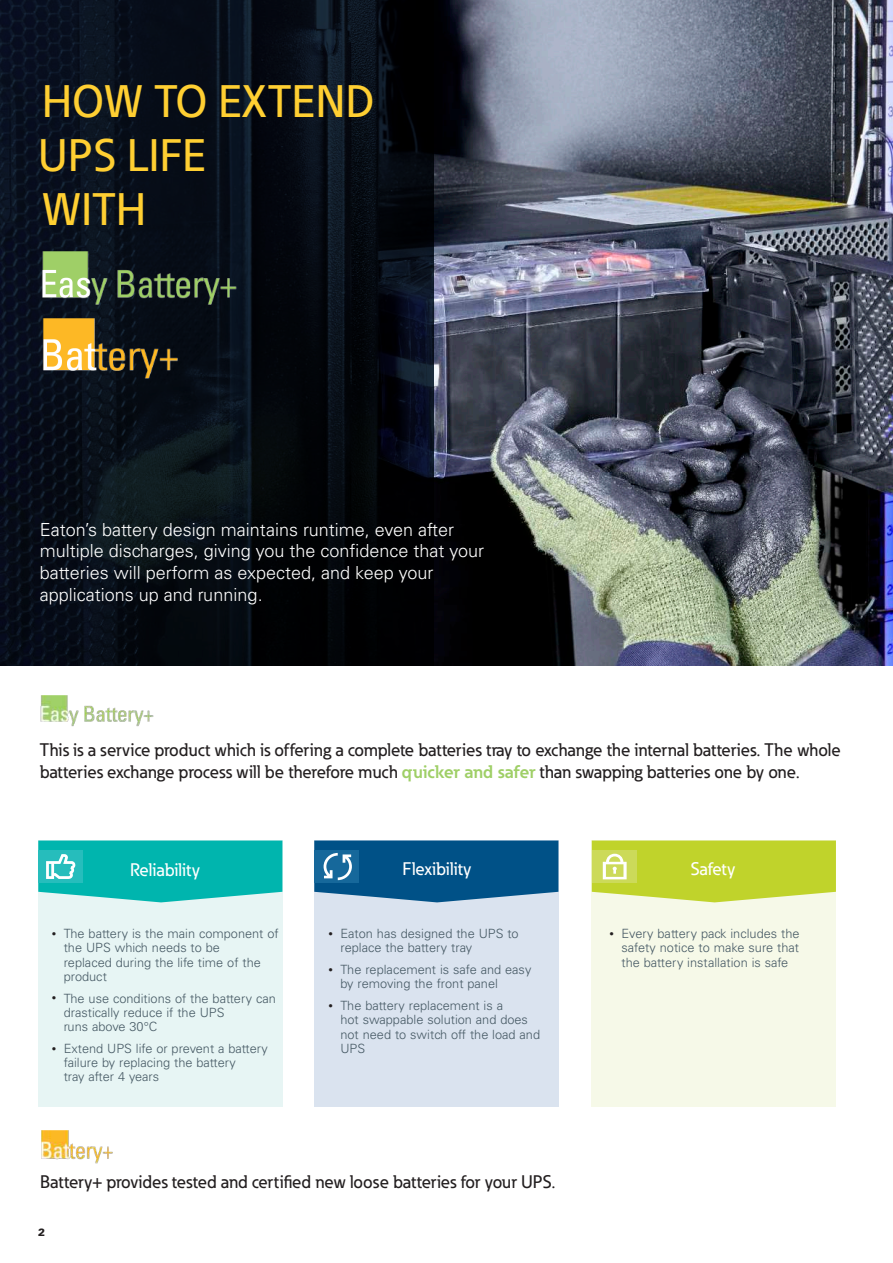
<style>
.page{position:relative;width:893px;height:1263px;background:#fff}
.page>*{position:absolute;margin:0;border:0;box-sizing:border-box;transform-origin:0 0}
.t1{font:500 45px/54px "Eaton";letter-spacing:.01em;color:#ffcf32}
.t2{font:500 18px/21.6px "Eaton";color:#231f20}
.t3{font:300 18px/21.6px "Univers LT Std";color:#fff}
.t4{font:500 18px "Eaton";color:#fff}
.t5{font:300 12.75px/14.2px "Univers LT Std";color:#475a65}
.t6{font:900 10.5px "Univers LT Std";color:#231f20}
.s1{font-weight:700;color:#9fcf67}
.s2{font-size:9px;color:#231f20}
</style>
<div class="page">
<div style="left:314px;top:840px;width:244px;height:267px;background:#dae3ef"></div>
<div style="left:38px;top:840px;width:244px;height:267px;background:#e7f5f4"></div>
<img style="left:433px;top:0;width:460px;height:666px">
<svg style="left:0;top:0;width:433px;height:666px;background:#060c15"></svg>
<div style="left:592px;top:840px;width:244px;height:267px;background:#f6f9e8"></div>
<svg style="left:38px;top:840px;width:244px;height:62px;background:#1cbcb6"></svg>
<svg style="left:314px;top:840px;width:244px;height:62px;background:#196293"></svg>
<svg style="left:592px;top:840px;width:244px;height:62px;background:#c6d743"></svg>
<img style="left:40px;top:251px;width:197px;height:55px">
<img style="left:40px;top:319px;width:139px;height:62px">
<img style="left:41px;top:1131px;width:72px;height:32px">
<img style="left:40px;top:695px;width:113px;height:31px">
<h1 class="t1" style="left:38px;top:74px;width:337px">HOW TO EXTEND<br>UPS LIFE<br>WITH</h1>
<h2 class="t3" style="left:40px;top:519px;width:446px">Eaton’s battery design maintains runtime, even after multiple discharges, giving you the confidence that your batteries will perform as expected, and keep your applications up and running.</h2>
<h2 class="t2" style="left:40px;top:739px;width:802px">This is a service product which is offering a complete batteries tray to exchange the internal batteries. The whole batteries exchange process will be therefore much <span class="s1">quicker and safer</span> than swapping batteries one by one.</h2>
<h2 class="t4" style="left:130px;top:859px;width:71px">Reliability</h2>
<p class="t5" style="left:64px;top:926px;width:217px;text-indent:-12px"><span class="s2">•</span> The battery is the main component of the UPS which needs to be<br>replaced during the life time of the product</p>
<p class="t5" style="left:64px;top:991px;width:214px;text-indent:-12px"><span class="s2">•</span> The use conditions of the battery can drastically reduce if the UPS<br>runs above 30°C</p>
<p class="t5" style="left:64px;top:1041px;width:206px;text-indent:-12px"><span class="s2">•</span> Extend UPS life or prevent a battery failure by replacing the battery<br>tray after 4 years</p>
<h2 class="t4" style="left:402px;top:858px;width:71px">Flexibility</h2>
<h2 class="t4" style="left:691px;top:858px;width:46px">Safety</h2>
<p class="t5" style="left:340px;top:926px;width:180px;text-indent:-12px"><span class="s2">•</span> Eaton has designed the UPS to replace the battery tray</p>
<p class="t5" style="left:340px;top:962px;width:192px;text-indent:-12px"><span class="s2">•</span> The replacement is safe and easy by removing the front panel</p>
<p class="t5" style="left:340px;top:998px;width:201px;text-indent:-12px"><span class="s2">•</span> The battery replacement is a<br>hot swappable solution and does not need to switch off the load and<br>UPS</p>
<p class="t5" style="left:621px;top:926px;width:180px;text-align:justify;text-indent:-12px"><span class="s2">•</span> Every battery pack includes the safety notice to make sure that the battery installation is safe</p>
<h2 class="t2" style="left:40px;top:1171px;width:516px">Battery+ provides tested and certified new loose batteries for your UPS.</h2>
<p class="t6" style="left:38px;top:1225px;width:9px">2</p>
</div>
